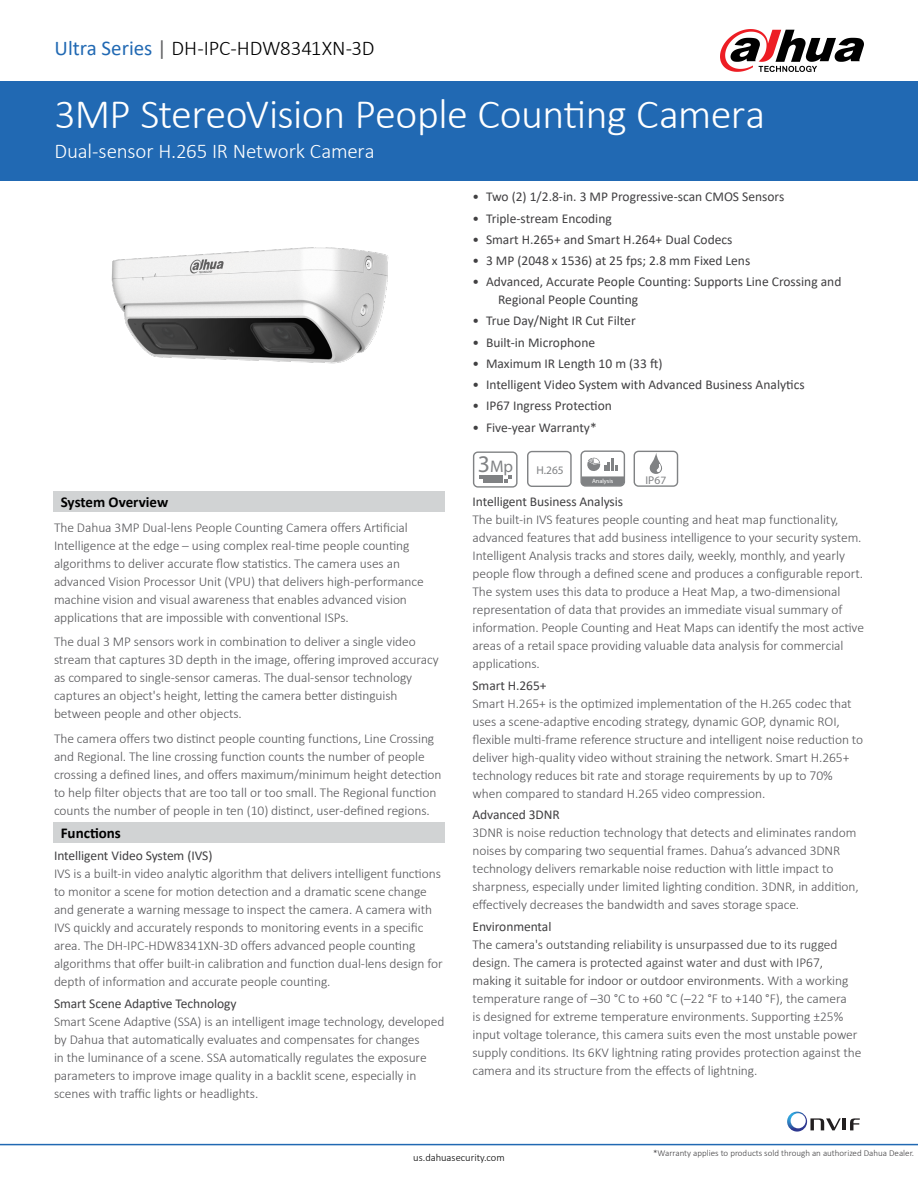
<style>
.page{position:relative;width:918px;height:1188px;background:#fff}
.page>*{position:absolute;margin:0;border:0;box-sizing:border-box;transform-origin:0 0}
.t1{font:300 42px "Calibri";letter-spacing:-.015em;color:#fff}
.t2{font:300 21px "Calibri";letter-spacing:-.01em;color:#000}
.t3{font:300 21px "Calibri";letter-spacing:-.01em;color:#fff}
.t4{font:700 semi-condensed 16.8px "Myriad Pro";color:#808284}
.t5{font:700 15px "Calibri";color:#000}
.t6{font:300 13.5px/18px "Calibri";letter-spacing:-.005em;color:#565659}
.t7{font:13.5px/18px "Calibri";color:#414042}
.t8{font:700 semi-condensed 11.4px "Myriad Pro";color:#808284}
.t9{font:700 11.25px "Myriad Pro";color:#808284}
.t10{font:300 10.5px "Calibri";color:#000}
.t11{font:300 9px "Calibri";color:#414042}
.t12{font:700 semi-condensed 6.15px "Myriad Pro";color:#fff}
.s1{font-weight:400;color:#2169b3}
.s2{font-weight:400;color:#636466}
.s3{font-size:24px}
.s4{color:#414042}
</style>
<div class="page">
<div style="left:53px;top:491px;width:392px;height:21px;background:#d1d3d4"></div>
<div style="left:0;top:81px;width:918px;height:100px;background:#2169b3"></div>
<div style="left:53px;top:823px;width:392px;height:20px;background:#d1d3d4"></div>
<hr style="left:0;top:1144px;width:918px;height:1px;background:#2169b3">
<svg style="left:720px;top:29px;width:144px;height:43px"></svg>
<hr style="left:842px;top:1118px;width:4px;height:12px;background:#221f20">
<svg style="left:850px;top:1118px;width:10px;height:12px"></svg>
<svg style="left:787px;top:1112px;width:54px;height:20px"></svg>
<img style="left:111px;top:247px;width:278px;height:117px">
<svg style="left:527px;top:451px;width:45px;height:36px"></svg>
<svg style="left:580px;top:450px;width:45px;height:37px"></svg>
<svg style="left:634px;top:451px;width:44px;height:36px"></svg>
<svg style="left:473px;top:451px;width:45px;height:37px"></svg>
<h2 class="t2" style="left:55px;top:35px;width:322px"><span class="s1">Ultra Series</span> <span class="s2">|</span> DH-IPC-HDW8341XN-3D</h2>
<h1 class="t1" style="left:55px;top:88px;width:712px">3MP StereoVision People Counting Camera</h1>
<h2 class="t3" style="left:55px;top:138px;width:322px">Dual-sensor H.265 IR Network Camera</h2>
<p class="t7" style="left:473px;top:187px;width:313px">• Two (2) 1/2.8-in. 3 MP Progressive-scan CMOS Sensors</p>
<p class="t7" style="left:473px;top:209px;width:141px">• Triple-stream Encoding</p>
<p class="t7" style="left:473px;top:230px;width:262px">• Smart H.265+ and Smart H.264+ Dual Codecs</p>
<p class="t7" style="left:473px;top:251px;width:279px">• 3 MP (2048 x 1536) at 25 fps; 2.8 mm Fixed Lens</p>
<p class="t7" style="left:498px;top:272px;width:345px;text-indent:-26px">• Advanced, Accurate People Counting: Supports Line Crossing and<br>Regional People Counting</p>
<p class="t7" style="left:473px;top:312px;width:165px">• True Day/Night IR Cut Filter</p>
<p class="t7" style="left:473px;top:333px;width:124px">• Built-in Microphone</p>
<p class="t7" style="left:473px;top:354px;width:191px">• Maximum IR Length 10 m (33 ft)</p>
<p class="t7" style="left:473px;top:375px;width:334px">• Intelligent Video System with Advanced Business Analytics</p>
<p class="t7" style="left:473px;top:397px;width:141px">• IP67 Ingress Protection</p>
<p class="t7" style="left:473px;top:418px;width:126px">• Five-year Warranty*</p>
<p class="t5" style="left:61px;top:491px;width:109px">System Overview</p>
<p class="t6" style="left:54px;top:518px;width:371px">The Dahua 3MP Dual-lens People Counting Camera offers Artificial Intelligence at the edge – using complex real-time people counting algorithms to deliver accurate flow statistics. The camera uses an advanced Vision Processor Unit (VPU) that delivers high-performance machine vision and visual awareness that enables advanced vision applications that are impossible with conventional ISPs.</p>
<p class="t6" style="left:54px;top:633px;width:386px">The dual 3 MP sensors work in combination to deliver a single video stream that captures 3D depth in the image, offering improved accuracy as compared to single-sensor cameras. The dual-sensor technology captures an object's height, letting the camera better distinguish between people and other objects.</p>
<p class="t6" style="left:54px;top:730px;width:389px">The camera offers two distinct people counting functions, Line Crossing and Regional. The line crossing function counts the number of people crossing a defined lines, and offers maximum/minimum height detection to help filter objects that are too tall or too small. The Regional function counts the number of people in ten (10) distinct, user-defined regions.</p>
<p class="t5" style="left:61px;top:823px;width:62px">Functions</p>
<p class="t7" style="left:54px;top:846px;width:160px">Intelligent Video System (IVS)</p>
<p class="t6" style="left:54px;top:865px;width:390px">IVS is a built-in video analytic algorithm that delivers intelligent functions to monitor a scene for motion detection and a dramatic scene change and generate a warning message to inspect the camera. A camera with IVS quickly and accurately responds to monitoring events in a specific area. The DH-IPC-HDW8341XN-3D offers advanced people counting algorithms that offer built-in calibration and function dual-lens design for depth of information and accurate people counting.</p>
<p class="t7" style="left:54px;top:994px;width:184px">Smart Scene Adaptive Technology</p>
<p class="t6" style="left:54px;top:1012px;width:392px">Smart Scene Adaptive (SSA) is an intelligent image technology, developed by Dahua that automatically evaluates and compensates for changes<br>in the luminance of a scene. SSA automatically regulates the exposure parameters to improve image quality in a backlit scene, especially in scenes with traffic lights or headlights.</p>
<p class="t4" style="left:478px;top:458px;width:37px"><span class="s3">3</span>Mp</p>
<p class="t8" style="left:536px;top:465px;width:29px">H.265</p>
<p class="t12" style="left:592px;top:478px;width:23px">Analysis</p>
<p class="t9" style="left:646px;top:474px;width:22px">IP67</p>
<p class="t7" style="left:472px;top:492px;width:152px">Intelligent Business Analysis</p>
<p class="t6" style="left:472px;top:510px;width:393px">The built-in IVS features people counting and heat map functionality, advanced features that add business intelligence to your security system.<br>Intelligent Analysis tracks and stores daily, weekly, monthly, and yearly people flow through a defined scene and produces a configurable report.<br>The system uses this data to produce a Heat Map, a two-dimensional representation of data that provides an immediate visual summary of information. People Counting and Heat Maps can identify the most active areas of a retail space providing valuable data analysis for commercial applications.</p>
<p class="t7" style="left:472px;top:676px;width:76px">Smart H.265+</p>
<p class="t6" style="left:472px;top:694px;width:392px">Smart H.265+ is the optimized implementation of the H.265 codec that uses a scene-adaptive encoding strategy, dynamic GOP, dynamic ROI, flexible multi-frame reference structure and intelligent noise reduction to deliver high-quality video without straining the network. Smart H.265+ technology reduces bit rate and storage requirements by up to 70% when compared to standard H.265 video compression.</p>
<p class="t7" style="left:472px;top:805px;width:89px">Advanced 3DNR</p>
<p class="t6" style="left:472px;top:824px;width:388px">3DNR is noise reduction technology that detects and eliminates random noises by comparing two sequential frames. Dahua’s advanced 3DNR technology delivers remarkable noise reduction with little impact to sharpness, especially under limited lighting condition. 3DNR, in addition, effectively decreases the bandwidth and saves storage space.</p>
<p class="t7" style="left:472px;top:917px;width:80px">Environmental</p>
<p class="t6" style="left:472px;top:935px;width:390px"><span class="s4">The camera's outstanding reliability is unsurpassed due to its rugged design. The camera is protected against water and dust with IP67, making it suitable for indoor or outdoor environments.</span> With a working temperature range of <span class="s4">–</span>30 °C to +60 °C (<span class="s4">–</span>22 °F to +140 °F), the camera<br>is designed for extreme temperature environments. Supporting ±25% input voltage tolerance, this camera suits even the most unstable power supply conditions. Its 6KV lightning rating provides protection against the camera and its structure from the effects of lightning.</p>
<p class="t10" style="left:413px;top:1151px;width:93px">us.dahuasecurity.com</p>
<p class="t11" style="left:653px;top:1147px;width:262px">*Warranty applies to products sold through an authorized Dahua Dealer.</p>
</div>
